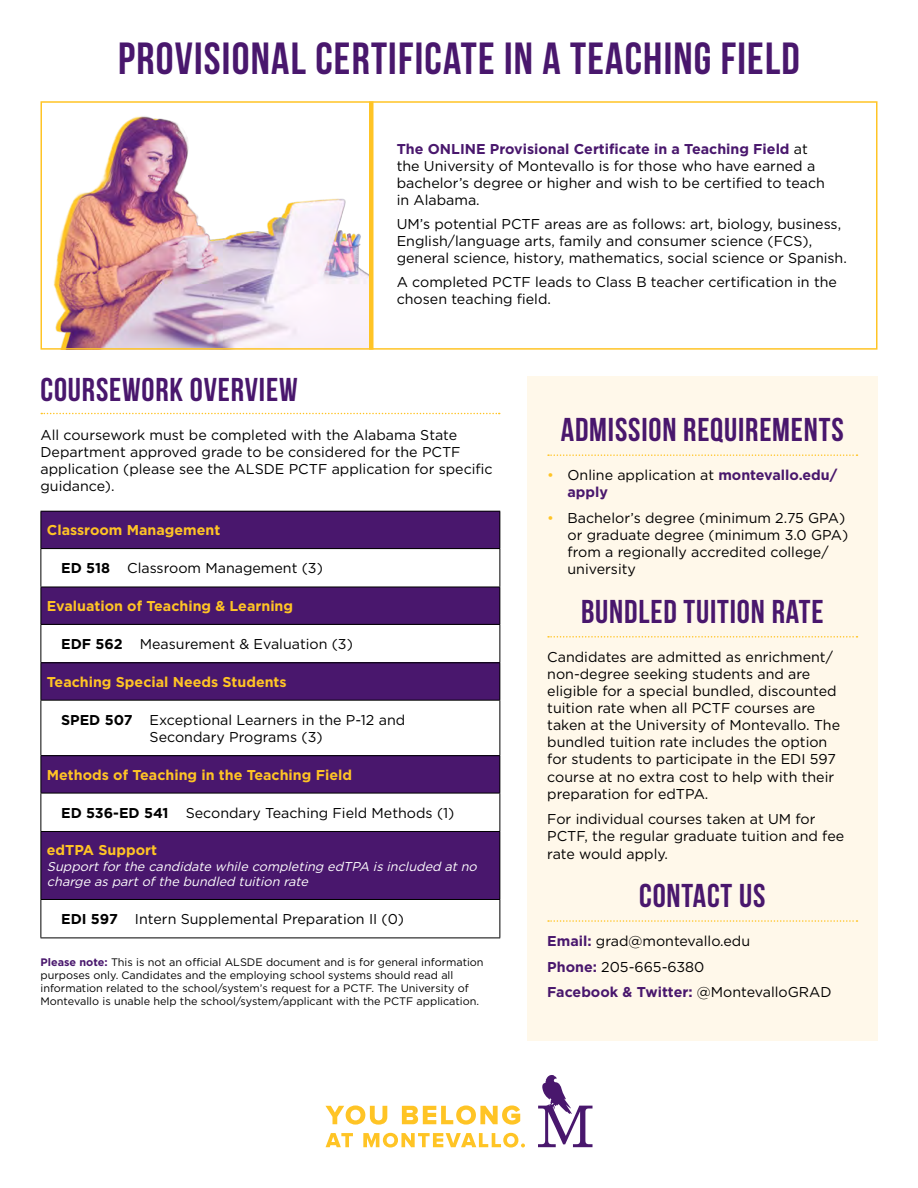
<style>
.page{position:relative;width:918px;height:1188px;background:#fff}
.page>*{position:absolute;margin:0;border:0;box-sizing:border-box;transform-origin:0 0}
.t1{font:700 45px "Bebas Neue";letter-spacing:.025em;color:#49176d}
.t2{font:700 33px "Bebas Neue";letter-spacing:.025em;color:#49176d}
.t3{font:14.25px/17.1px "Gotham";color:#000}
.t4{font:700 14.25px "Gotham";color:#ffc425}
.t5{font:700 14.25px/17.1px "Gotham";color:#49176d}
.t6{font:italic 12.75px/15.3px "Gotham";color:#fff}
.t7{font:10.8px/13px "Gotham";color:#000}
.s1{font-weight:700;color:#49176d}
.s2{font-weight:700}
.s3{font-weight:400;color:#ffc425}
.s4{font-weight:400;color:#000}
.s5{color:#ffc425}
</style>
<div class="page">
<div style="left:527px;top:376px;width:351px;height:665px;background:#fff8ea"></div>
<img style="left:53px;top:116px;width:316px;height:231px">
<svg style="left:41px;top:413px;width:459px;height:1px"></svg>
<svg style="left:548px;top:920px;width:309px;height:2px"></svg>
<svg style="left:548px;top:636px;width:309px;height:2px"></svg>
<svg style="left:548px;top:454px;width:309px;height:2px"></svg>
<div style="left:40px;top:101px;width:838px;height:249px;border:2px solid #ffc425"></div>
<div style="left:369px;top:101px;width:5px;height:249px;background:#ffc425"></div>
<div style="left:41px;top:511px;width:459px;height:38px;background:#49176d"></div>
<div style="left:41px;top:587px;width:459px;height:37px;background:#49176d"></div>
<div style="left:41px;top:663px;width:459px;height:37px;background:#49176d"></div>
<div style="left:41px;top:756px;width:459px;height:37px;background:#49176d"></div>
<div style="left:41px;top:831px;width:459px;height:68px;background:#49176d"></div>
<hr style="left:40px;top:511px;width:460px;height:1px;background:#000">
<hr style="left:40px;top:512px;width:1px;height:36px;background:#000">
<hr style="left:500px;top:512px;width:1px;height:36px;background:#000">
<hr style="left:40px;top:548px;width:460px;height:1px;background:#000">
<hr style="left:40px;top:549px;width:1px;height:38px;background:#000">
<hr style="left:500px;top:549px;width:1px;height:38px;background:#000">
<hr style="left:40px;top:587px;width:460px;height:1px;background:#000">
<hr style="left:40px;top:587px;width:1px;height:37px;background:#000">
<hr style="left:500px;top:587px;width:1px;height:37px;background:#000">
<hr style="left:40px;top:624px;width:460px;height:1px;background:#000">
<hr style="left:40px;top:625px;width:1px;height:37px;background:#000">
<hr style="left:500px;top:625px;width:1px;height:37px;background:#000">
<hr style="left:40px;top:662px;width:460px;height:1px;background:#000">
<hr style="left:40px;top:663px;width:1px;height:37px;background:#000">
<hr style="left:500px;top:663px;width:1px;height:37px;background:#000">
<hr style="left:40px;top:700px;width:460px;height:1px;background:#000">
<hr style="left:40px;top:701px;width:1px;height:54px;background:#000">
<hr style="left:500px;top:701px;width:1px;height:54px;background:#000">
<hr style="left:40px;top:755px;width:460px;height:1px;background:#000">
<hr style="left:40px;top:756px;width:1px;height:37px;background:#000">
<hr style="left:500px;top:756px;width:1px;height:37px;background:#000">
<hr style="left:40px;top:793px;width:460px;height:1px;background:#000">
<hr style="left:40px;top:793px;width:1px;height:38px;background:#000">
<hr style="left:500px;top:793px;width:1px;height:38px;background:#000">
<hr style="left:40px;top:831px;width:460px;height:1px;background:#000">
<hr style="left:40px;top:832px;width:1px;height:67px;background:#000">
<hr style="left:500px;top:832px;width:1px;height:67px;background:#000">
<hr style="left:40px;top:899px;width:460px;height:1px;background:#000">
<hr style="left:40px;top:900px;width:1px;height:38px;background:#000">
<hr style="left:500px;top:900px;width:1px;height:38px;background:#000">
<hr style="left:40px;top:938px;width:460px;height:1px;background:#000">
<svg style="left:538px;top:1075px;width:54px;height:72px"></svg>
<svg style="left:326px;top:1105px;width:61px;height:20px"></svg>
<svg style="left:402px;top:1105px;width:118px;height:20px"></svg>
<svg style="left:326px;top:1133px;width:27px;height:14px"></svg>
<svg style="left:363px;top:1133px;width:162px;height:14px"></svg>
<h1 class="t1" style="left:118px;top:34px;width:683px">PROVISIONAL CERTIFICATE IN A TEACHING FIELD</h1>
<p class="t3" style="left:397px;top:140px;width:430px"><span class="s1">The ONLINE Provisional Certificate in a Teaching Field</span> at the University of Montevallo is for those who have earned a bachelor’s degree or higher and wish to be certifed to teach in Alabama.</p>
<p class="t3" style="left:397px;top:215px;width:452px">UM’s potential PCTF areas are as follows: art, biology, business,<br>English/language arts, family and consumer science (FCS), general science, history, mathematics, social science or Spanish.</p>
<p class="t3" style="left:397px;top:273px;width:442px">A completed PCTF leads to Class B teacher certifcation in the chosen teaching feld.</p>
<p class="t2" style="left:40px;top:371px;width:259px">COURSEWORK OVERVIEW</p>
<p class="t3" style="left:40px;top:426px;width:454px">All coursework must be completed with the Alabama State Department approved grade to be considered for the PCTF application (please see the ALSDE PCTF application for specifc guidance).</p>
<p class="t4" style="left:47px;top:522px;width:175px">Classroom Management</p>
<p class="t3" style="left:61px;top:560px;width:263px"><span class="s2">ED 518</span> Classroom Management (3)</p>
<p class="t4" style="left:47px;top:598px;width:248px">Evaluation of Teaching &amp; Learning</p>
<p class="t3" style="left:61px;top:635px;width:293px"><span class="s2">EDF 562</span> Measurement &amp; Evaluation (3)</p>
<p class="t4" style="left:47px;top:673px;width:241px">Teaching Special Needs Students</p>
<p class="t3" style="left:61px;top:711px;width:346px;text-align:center"><span class="s2">SPED 507</span> Exceptional Learners in the P-12 and<br>Secondary Programs (3)</p>
<p class="t4" style="left:47px;top:766px;width:307px">Methods of Teaching in the Teaching Field</p>
<p class="t3" style="left:61px;top:804px;width:395px"><span class="s2">ED 536-ED 541</span> Secondary Teaching Field Methods (1)</p>
<p class="t4" style="left:47px;top:842px;width:112px">edTPA Support</p>
<p class="t6" style="left:47px;top:858px;width:435px">Supportforthe candidate while completing edTPA isincluded atno charge aspartofthe bundled tuition rate</p>
<p class="t3" style="left:61px;top:911px;width:345px"><span class="s2">EDI 597</span> Intern Supplemental Preparation II (0)</p>
<p class="t7" style="left:40px;top:955px;width:445px"><span class="s1">Please note:</span> This is not an ofcial ALSDE document and is for general information purposes only. Candidates and the employing school systems should read all information related to the school/system’s request for a PCTF. The University of Montevallo is unable help the school/system/applicant with the PCTF application.</p>
<p class="t2" style="left:561px;top:411px;width:285px">ADMISSION REQUIREMENTS</p>
<p class="t5" style="left:568px;top:466px;width:271px;text-indent:-20px"><span class="s3">•</span> <span class="s4">Online application at</span> montevallo.edu/ apply</p>
<p class="t3" style="left:568px;top:509px;width:282px;text-indent:-20px"><span class="s5">•</span> Bachelor’s degree (minimum 2.75 GPA) or graduate degree (minimum 3.0 GPA) from a regionally accredited college/ university</p>
<p class="t2" style="left:581px;top:593px;width:244px">BUNDLED TUITION RATE</p>
<p class="t3" style="left:547px;top:648px;width:294px">Candidates are admitted as enrichment/ non-degree seeking students and are eligible for a special bundled, discounted tuition rate when all PCTF courses are taken at the University of Montevallo. The bundled tuition rate includes the option for students to participate in the EDI 597 course at no extra cost to help with their preparation for edTPA.</p>
<p class="t3" style="left:547px;top:810px;width:298px">For individual courses taken at UM for<br>PCTF, the regular graduate tuition and fee rate would apply.</p>
<p class="t2" style="left:639px;top:877px;width:128px">CONTACT US</p>
<p class="t3" style="left:547px;top:928px;width:286px;line-height:25.8px"><span class="s1">Email:</span> grad@montevallo.edu<br><span class="s1">Phone:</span> 205-665-6380<br><span class="s1">Facebook &amp; Twitter:</span> @MontevalloGRAD</p>
</div>
